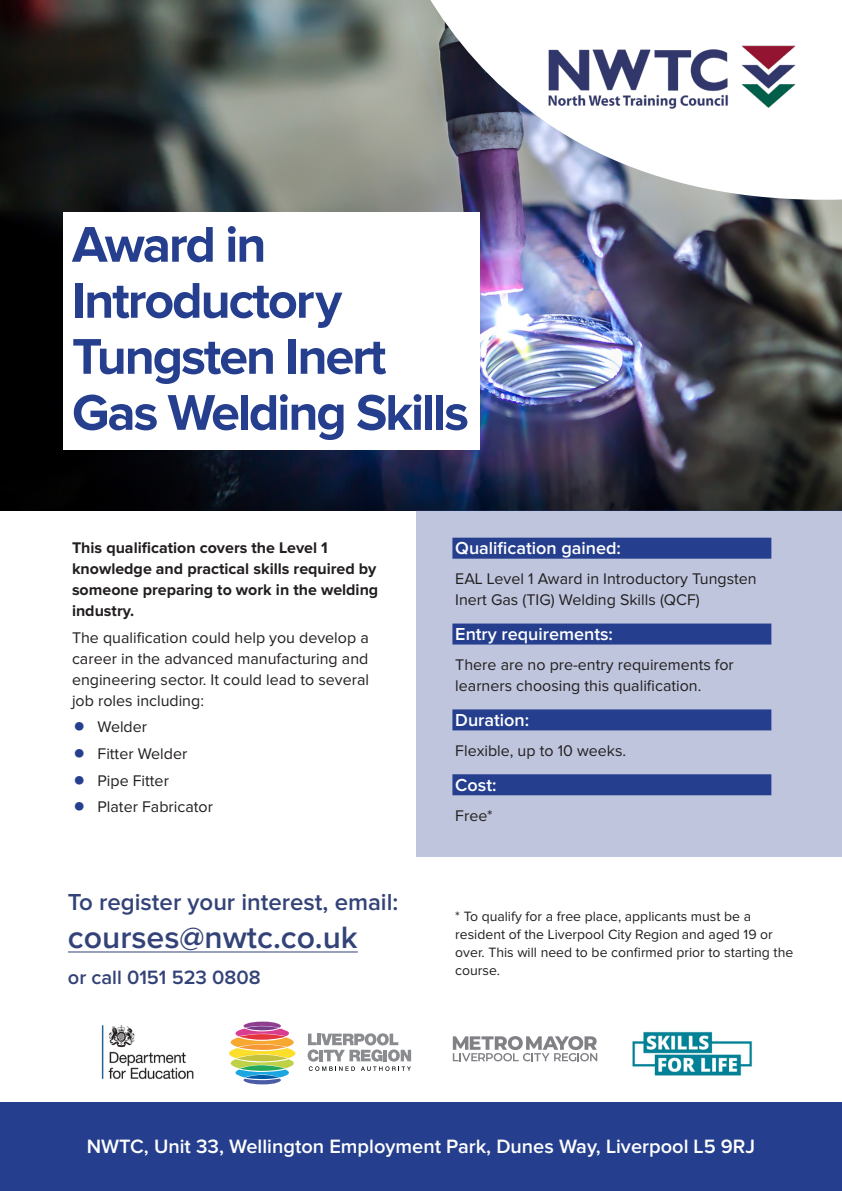
<style>
.page{position:relative;width:842px;height:1191px;background:#fff}
.page>*{position:absolute;margin:0;border:0;box-sizing:border-box;transform-origin:0 0}
.header_1{font:700 52px/56px "Proxima Nova";letter-spacing:-.04em;color:#253f8e}
.t1{font:600 32px "Proxima Nova";color:#334378}
.t2{font:600 24px "Proxima Nova";color:#334378}
.t3{font:600 20px "Proxima Nova";color:#fff}
.t4{font:600 20px "Proxima Nova";color:#334378}
.Header_3_block_eng_lit{font:600 18px "Proxima Nova";color:#fff}
.body_text_8t_proxima_2mm_after{font:16px/21px "Proxima Nova";color:#231f20}
.body_text_8t_proxima_2mm_after-2{font:700 16px/21px "Proxima Nova";color:#231f20}
.body_text_8t_proxima_2mm_after-3{font:14px/18px "Proxima Nova";color:#231f20}
.s1{font-size:40px;color:#253f8e}
</style>
<div class="page">
<img style="left:0;top:0;width:842px;height:510px">
<div style="left:63px;top:212px;width:416px;height:237px;background:#fff"></div>
<div style="left:416px;top:510px;width:426px;height:347px;background:#bec5dd"></div>
<div style="left:452px;top:537px;width:319px;height:21px;background:#253f8e"></div>
<div style="left:452px;top:623px;width:319px;height:21px;background:#253f8e"></div>
<div style="left:452px;top:709px;width:319px;height:21px;background:#253f8e"></div>
<div style="left:452px;top:774px;width:319px;height:21px;background:#253f8e"></div>
<div style="left:0;top:1102px;width:842px;height:89px;background:#253f8e"></div>
<img style="left:376px;top:0;width:466px;height:295px">
<img style="left:535px;top:35px;width:275px;height:84px">
<svg style="left:229px;top:1021px;width:182px;height:63px"></svg>
<svg style="left:246px;top:1074px;width:33px;height:5px"></svg>
<svg style="left:453px;top:1036px;width:144px;height:25px"></svg>
<img style="left:101px;top:1025px;width:93px;height:55px">
<img style="left:632px;top:1031px;width:120px;height:45px">
<hr style="left:68px;top:951px;width:290px;height:1px;background:#334378">
<p class="header_1" style="left:72px;top:219px;width:398px">Award in<br>Introductor y<br>Tungsten Inert<br>Gas Welding Skills</p>
<p class="body_text_8t_proxima_2mm_after-2" style="left:72px;top:538px;width:308px">This qualification covers the Level 1 knowledge and practical skills required by someone preparing to work in the welding industry.</p>
<p class="body_text_8t_proxima_2mm_after" style="left:72px;top:627px;width:299px;text-align:justify">The qualification could help you develop a career in the advanced manufacturing and engineering sector. It could lead to several job roles including:</p>
<p class="body_text_8t_proxima_2mm_after" style="left:72px;top:717px;width:77px"><span class="s1">•</span> Welder</p>
<p class="body_text_8t_proxima_2mm_after" style="left:72px;top:744px;width:117px"><span class="s1">•</span> Fitter Welder</p>
<p class="body_text_8t_proxima_2mm_after" style="left:72px;top:770px;width:98px"><span class="s1">•</span> Pipe Fitter</p>
<p class="body_text_8t_proxima_2mm_after" style="left:72px;top:797px;width:142px"><span class="s1">•</span> Plater Fabricator</p>
<p class="t2" style="left:68px;top:890px;width:332px">To register your interest, email:</p>
<p class="t1" style="left:68px;top:922px;width:291px">courses@nwtc.co.uk</p>
<p class="t4" style="left:68px;top:968px;width:194px">or call 0151 523 0808</p>
<p class="Header_3_block_eng_lit" style="left:455px;top:540px;width:167px">Qualification gained:</p>
<p class="body_text_8t_proxima_2mm_after" style="left:455px;top:569px;width:303px">EAL Level 1 Award in Introductory Tungsten<br>Inert Gas (TIG) Welding Skills (QCF)</p>
<p class="Header_3_block_eng_lit" style="left:455px;top:626px;width:159px">Entry requirements:</p>
<p class="body_text_8t_proxima_2mm_after" style="left:455px;top:654px;width:280px">There are no pre-entry requirements for learners choosing this qualification.</p>
<p class="Header_3_block_eng_lit" style="left:455px;top:712px;width:75px">Duration:</p>
<p class="body_text_8t_proxima_2mm_after" style="left:455px;top:740px;width:172px">Flexible, up to 10 weeks.</p>
<p class="Header_3_block_eng_lit" style="left:455px;top:777px;width:43px">Cost:</p>
<p class="body_text_8t_proxima_2mm_after" style="left:455px;top:805px;width:39px">Free*</p>
<p class="body_text_8t_proxima_2mm_after-3" style="left:455px;top:907px;width:340px">* To qualify for a free place, applicants must be a resident of the Liverpool City Region and aged 19 or over. This will need to be confirmed prior to starting the course.</p>
<p class="t3" style="left:87px;top:1137px;width:670px">NWTC, Unit 33, Wellington Employment Park, Dunes Way, Liverpool L5 9RJ</p>
</div>
